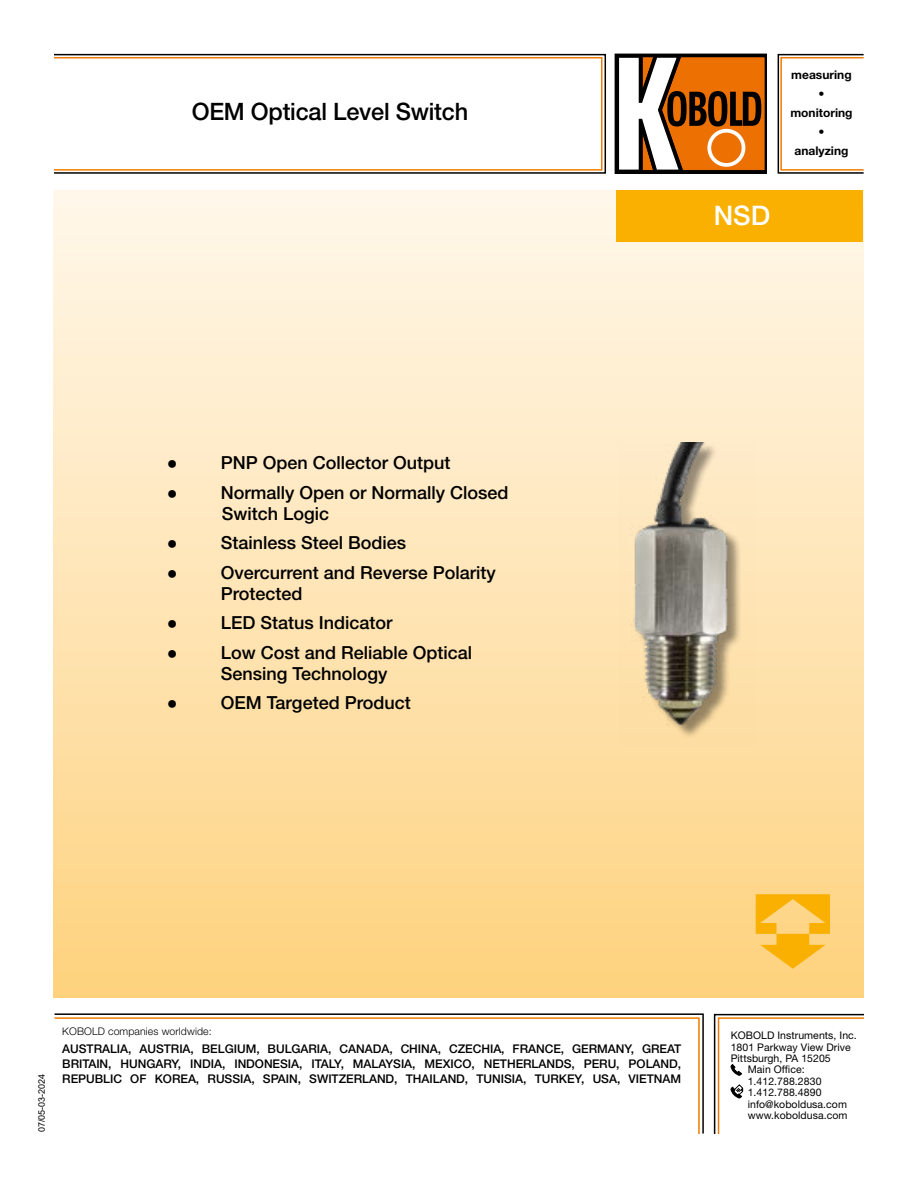
<style>
.page{position:relative;width:918px;height:1188px;background:#fff}
.page>*{position:absolute;margin:0;border:0;box-sizing:border-box;transform-origin:0 0}
.t1{font:500 27px "Helvetica Neue LT Std";color:#fff}
.t2{font:500 24px "Helvetica Neue LT Std";letter-spacing:-.01em;color:#000}
.t3{font:500 18px/21px "Helvetica Neue LT Std";color:#000}
.t4{font:500 12px/15px "Helvetica Neue LT Std";letter-spacing:-.005em;color:#000;text-align:justify}
.t5{font:700 12px/19px "Helvetica Neue LT Std";color:#000;text-align:center}
.t6{font:10.5px "Helvetica Neue LT Std";letter-spacing:.005em;color:#000}
.t7{font:300 10.5px "Helvetica Neue LT Std";letter-spacing:.01em;color:#000}
.t8{font:9px "Arial";color:#000}
.s1{font-family:"Arial";font-weight:400}
</style>
<div class="page">
<div style="left:53px;top:57px;width:550px;height:114px;border:2px solid #ef7c00"></div>
<div style="left:780px;top:57px;width:84px;height:114px;border:2px solid #ef7c00"></div>
<div style="left:53px;top:54px;width:553px;height:120px;border:2px solid #000"></div>
<div style="left:778px;top:54px;width:86px;height:120px;border:2px solid #000"></div>
<svg style="left:615px;top:54px;width:152px;height:120px"></svg>
<div style="left:707px;top:129px;width:38px;height:38px;border:4px solid #fff;border-radius:50%"></div>
<svg style="left:54px;top:1013px;width:650px;height:121px"></svg>
<svg style="left:713px;top:1013px;width:151px;height:121px"></svg>
<div style="left:53px;top:191px;width:810px;height:806px;background:linear-gradient(to bottom,#fff8ec,#fed27f)"></div>
<svg style="left:756px;top:894px;width:74px;height:75px;background:#fbc13e"></svg>
<div style="left:617px;top:191px;width:246px;height:51px;background:#f9b000"></div>
<img style="left:619px;top:442px;width:136px;height:304px">
<h2 class="t2" style="left:192px;top:97px;width:278px">OEM Optical Level Switch</h2>
<h3 class="t3" style="left:167px;top:452px;width:285px"><span class="s1">●</span> PNP Open Collector Output</h3>
<h3 class="t3" style="left:222px;top:482px;width:288px;text-indent:-55px"><span class="s1">●</span> Normally Open or Normally Closed<br>Switch Logic</h3>
<h3 class="t3" style="left:167px;top:532px;width:241px"><span class="s1">●</span> Stainless Steel Bodies</h3>
<h3 class="t3" style="left:221px;top:562px;width:277px;text-indent:-54px"><span class="s1">●</span> Overcurrent and Reverse Polarity<br>Protected</h3>
<h3 class="t3" style="left:167px;top:612px;width:227px"><span class="s1">●</span> LED Status Indicator</h3>
<h3 class="t3" style="left:221px;top:642px;width:253px;text-indent:-54px"><span class="s1">●</span> Low Cost and Reliable Optical<br>Sensing Technology</h3>
<h3 class="t3" style="left:167px;top:692px;width:245px"><span class="s1">●</span> OEM Targeted Product</h3>
<h1 class="t1" style="left:714px;top:199px;width:58px">NSD</h1>
<p class="t5" style="left:790px;top:65px;width:64px">measuring • monitoring • analyzing</p>
<p class="t8" style="left:35px;top:1132px;width:60px;rotate:-90deg">07/05-03-2024</p>
<p class="t7" style="left:62px;top:1024px;width:151px">KOBOLD companies worldwide:</p>
<p class="t4" style="left:62px;top:1041px;width:620px">AUSTRALIA, AUSTRIA, BELGIUM, BULGARIA, CANADA, CHINA, CZECHIA, FRANCE, GERMANY, GREAT BRITAIN, HUNGARY, INDIA, INDONESIA, ITALY, MALAYSIA, MEXICO, NETHERLANDS, PERU, POLAND, REPUBLIC OF KOREA, RUSSIA, SPAIN, SWITZERLAND, THAILAND, TUNISIA, TURKEY, USA, VIETNAM</p>
<p class="t6" style="left:731px;top:1029px;width:128px">KOBOLD Instruments, Inc.</p>
<p class="t6" style="left:731px;top:1041px;width:122px">1801 Parkway View Drive</p>
<p class="t6" style="left:731px;top:1052px;width:102px">Pittsburgh, PA 15205</p>
<p class="t6" style="left:748px;top:1063px;width:59px">Main Office:</p>
<p class="t6" style="left:748px;top:1075px;width:75px">1.412.788.2830</p>
<p class="t6" style="left:748px;top:1086px;width:75px">1.412.788.4890</p>
<p class="t6" style="left:748px;top:1098px;width:101px">info@koboldusa.com</p>
<p class="t6" style="left:748px;top:1109px;width:101px">www.koboldusa.com</p>
</div>
